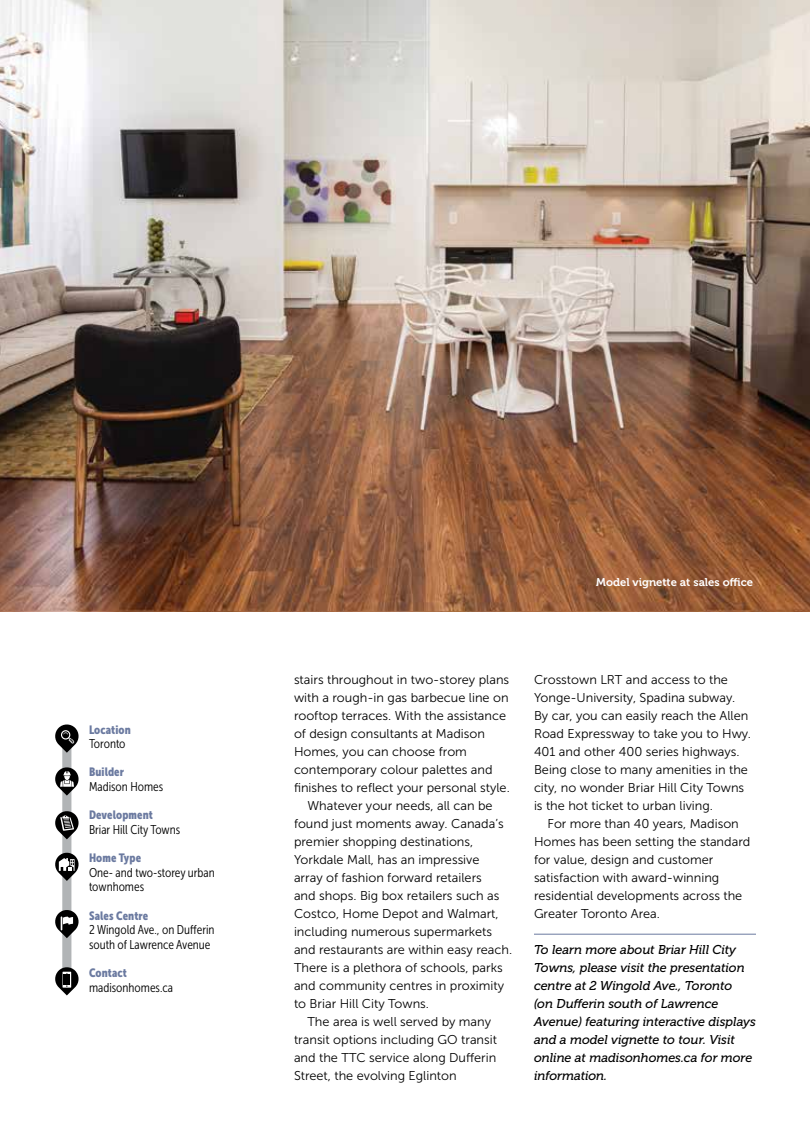
<style>
.page{position:relative;width:810px;height:1134px;background:#fff}
.page>*{position:absolute;margin:0;border:0;box-sizing:border-box;transform-origin:0 0}
.t1{font:12.75px/18px "Museo Sans 300";color:#000}
.t2{font:italic 12.75px/18px "Museo 500";color:#000}
.t3{font:12.75px/14.7px "Museo Sans Cond 300";color:#000}
.t4{font:12px "Museo Sans Cond 900";letter-spacing:.01em;color:#6b7aa0}
.t5{font:11.25px "Museo 700";color:#fff}
</style>
<div class="page">
<div style="left:62px;top:728px;width:9px;height:253px;background:#b1b4b6"></div>
<svg style="left:55px;top:724px;width:24px;height:29px"></svg>
<svg style="left:55px;top:766px;width:24px;height:30px"></svg>
<svg style="left:55px;top:909px;width:24px;height:29px"></svg>
<svg style="left:55px;top:852px;width:24px;height:29px"></svg>
<svg style="left:55px;top:966px;width:24px;height:29px"></svg>
<svg style="left:55px;top:810px;width:24px;height:29px"></svg>
<img style="left:0;top:0;width:810px;height:612px">
<hr style="left:534px;top:934px;width:222px;height:1px;background:#6b7aa0">
<p class="t4" style="left:89px;top:722px;width:43px">Location</p>
<p class="t3" style="left:89px;top:737px;width:38px">Toronto</p>
<p class="t4" style="left:89px;top:765px;width:37px">Builder</p>
<p class="t3" style="left:89px;top:779px;width:76px">Madison Homes</p>
<p class="t4" style="left:89px;top:808px;width:65px">Development</p>
<p class="t3" style="left:89px;top:822px;width:93px">Briar Hill City Towns</p>
<p class="t4" style="left:89px;top:851px;width:54px">Home Type</p>
<p class="t3" style="left:89px;top:865px;width:127px">One- and two-storey urban townhomes</p>
<p class="t4" style="left:89px;top:909px;width:61px">Sales Centre</p>
<p class="t3" style="left:89px;top:923px;width:127px">2 Wingold Ave., on Dufferin south of Lawrence Avenue</p>
<p class="t4" style="left:89px;top:966px;width:40px">Contact</p>
<p class="t3" style="left:89px;top:980px;width:86px">madisonhomes.ca</p>
<p class="t5" style="left:596px;top:576px;width:158px">Model vignette at sales office</p>
<p class="t1" style="left:294px;top:671px;width:217px">stairs throughout in two-storey plans</p>
<p class="t1" style="left:294px;top:689px;width:216px">with a rough-in gas barbecue line on</p>
<p class="t1" style="left:294px;top:707px;width:214px">rooftop terraces. With the assistance</p>
<p class="t1" style="left:294px;top:725px;width:192px">of design consultants at Madison</p>
<p class="t1" style="left:294px;top:743px;width:174px">Homes, you can choose from</p>
<p class="t1" style="left:294px;top:761px;width:200px">contemporary colour palettes and</p>
<p class="t1" style="left:294px;top:779px;width:217px">finishes to reflect your personal style.</p>
<p class="t1" style="left:308px;top:797px;width:187px">Whatever your needs, all can be</p>
<p class="t1" style="left:294px;top:815px;width:211px">found just moments away. Canada’s</p>
<p class="t1" style="left:294px;top:833px;width:181px">premier shopping destinations,</p>
<p class="t1" style="left:294px;top:851px;width:187px">Yorkdale Mall, has an impressive</p>
<p class="t1" style="left:294px;top:869px;width:189px">array of fashion forward retailers</p>
<p class="t1" style="left:294px;top:887px;width:207px">and shops. Big box retailers such as</p>
<p class="t1" style="left:294px;top:905px;width:206px">Costco, Home Depot and Walmart,</p>
<p class="t1" style="left:294px;top:923px;width:200px">including numerous supermarkets</p>
<p class="t1" style="left:294px;top:941px;width:220px">and restaurants are within easy reach.</p>
<p class="t1" style="left:294px;top:959px;width:210px">There is a plethora of schools, parks</p>
<p class="t1" style="left:294px;top:977px;width:212px">and community centres in proximity</p>
<p class="t1" style="left:294px;top:995px;width:137px">to Briar Hill City Towns.</p>
<p class="t1" style="left:308px;top:1013px;width:185px">The area is well served by many</p>
<p class="t1" style="left:294px;top:1031px;width:205px">transit options including GO transit</p>
<p class="t1" style="left:294px;top:1049px;width:204px">and the TTC service along Dufferin</p>
<p class="t1" style="left:294px;top:1067px;width:164px">Street, the evolving Eglinton</p>
<p class="t1" style="left:534px;top:671px;width:219px">Crosstown LRT and access to the Yonge-University, Spadina subway.<br>By car, you can easily reach the Allen Road Expressway to take you to Hwy.<br>401 and other 400 series highways.<br>Being close to many amenities in the city, no wonder Briar Hill City Towns is the hot ticket to urban living.</p>
<p class="t1" style="left:534px;top:815px;width:218px;text-indent:14px">For more than 40 years, Madison<br>Homes has been setting the standard for value, design and customer satisfaction with award-winning residential developments across the<br>Greater Toronto Area.</p>
<p class="t2" style="left:534px;top:941px;width:224px">To learn more about Briar Hill City<br>Towns, please visit the presentation centre at 2 Wingold Ave., Toronto<br>(on Dufferin south of Lawrence<br>Avenue) featuring interactive displays and a model vignette to tour. Visit online at madisonhomes.ca for more information.</p>
</div>
